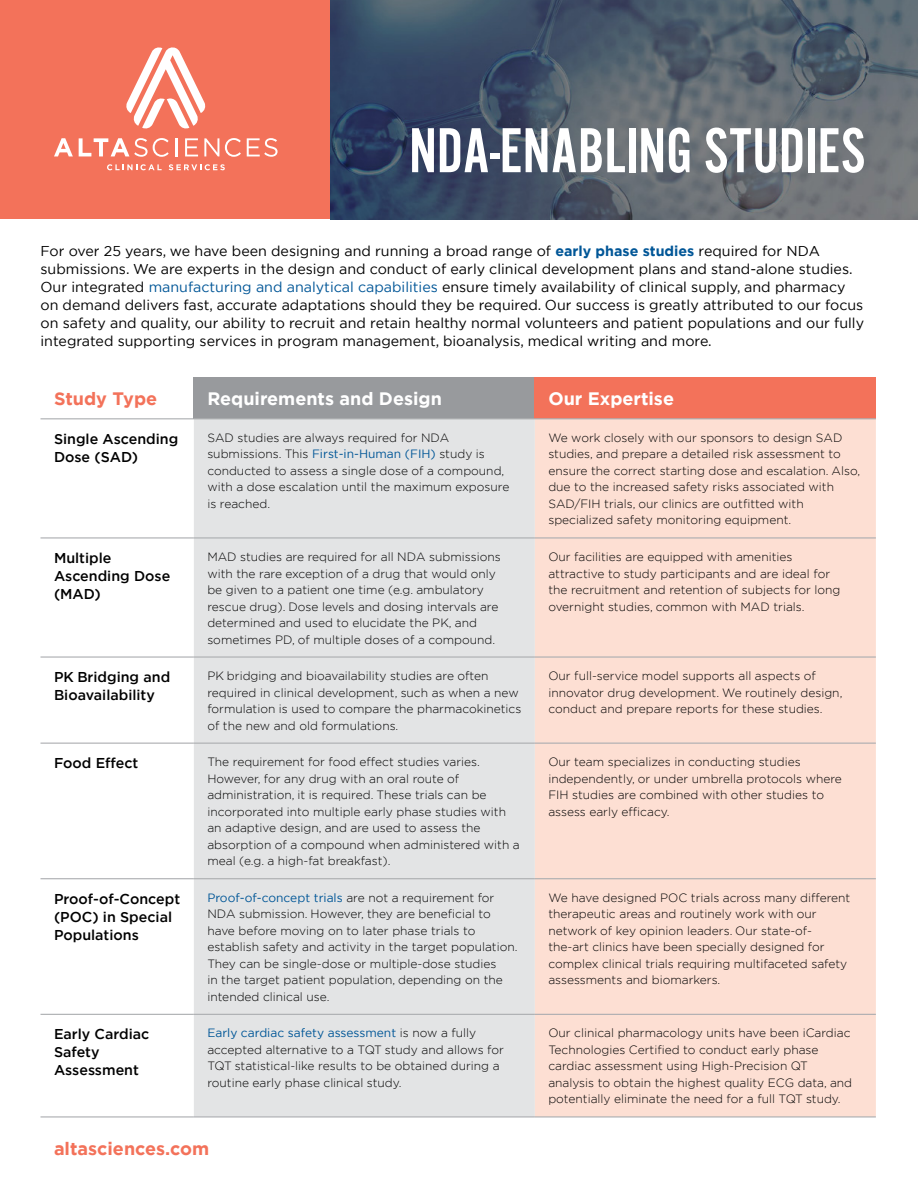
<style>
.page{position:relative;width:918px;height:1188px;background:#fff}
.page>*{position:absolute;margin:0;border:0;box-sizing:border-box;transform-origin:0 0}
.t1{font:66px "Alternate Got No 2 D";color:#fff}
.t2{font:700 18px "Gotham";color:#fff}
.t3{font:700 18px "Gotham";color:#f3725a}
.t4{font:14.25px/18px "Gotham";color:#000}
.t5{font:500 14.25px/18px "Gotham";color:#000}
.t6{font:300 12px/16.5px "Gotham";color:#000}
.s1{font-weight:700;color:#005697}
.s2{color:#005697}
.s3{font-weight:400;color:#005697}
</style>
<div class="page">
<div style="left:0;top:0;width:918px;height:219px;background:#f3725a"></div>
<svg style="left:175px;top:138px;width:2px;height:18px"></svg>
<svg style="left:185px;top:138px;width:13px;height:18px"></svg>
<svg style="left:204px;top:138px;width:15px;height:18px"></svg>
<svg style="left:225px;top:138px;width:16px;height:19px"></svg>
<svg style="left:247px;top:138px;width:31px;height:19px"></svg>
<svg style="left:107px;top:164px;width:55px;height:6px"></svg>
<svg style="left:169px;top:164px;width:56px;height:6px"></svg>
<svg style="left:54px;top:138px;width:19px;height:18px"></svg>
<svg style="left:79px;top:138px;width:90px;height:19px"></svg>
<svg style="left:126px;top:47px;width:80px;height:82px"></svg>
<img style="left:330px;top:0;width:588px;height:219px">
<div style="left:194px;top:377px;width:341px;height:42px;background:#989a9d"></div>
<div style="left:535px;top:377px;width:341px;height:42px;background:#f3725a"></div>
<div style="left:194px;top:419px;width:341px;height:697px;background:#e3e4e5"></div>
<div style="left:535px;top:419px;width:341px;height:697px;background:#fddfd3"></div>
<hr style="left:40px;top:537px;width:154px;height:2px;background:#abadb0">
<hr style="left:194px;top:537px;width:341px;height:2px;background:#abadb0">
<hr style="left:535px;top:537px;width:341px;height:2px;background:#abadb0">
<hr style="left:40px;top:656px;width:154px;height:2px;background:#abadb0">
<hr style="left:194px;top:656px;width:341px;height:2px;background:#abadb0">
<hr style="left:535px;top:656px;width:341px;height:2px;background:#abadb0">
<hr style="left:40px;top:743px;width:154px;height:1px;background:#abadb0">
<hr style="left:194px;top:743px;width:341px;height:1px;background:#abadb0">
<hr style="left:535px;top:743px;width:341px;height:1px;background:#abadb0">
<hr style="left:40px;top:878px;width:154px;height:1px;background:#abadb0">
<hr style="left:194px;top:878px;width:341px;height:1px;background:#abadb0">
<hr style="left:535px;top:878px;width:341px;height:1px;background:#abadb0">
<hr style="left:40px;top:1014px;width:154px;height:1px;background:#abadb0">
<hr style="left:194px;top:1014px;width:341px;height:1px;background:#abadb0">
<hr style="left:535px;top:1014px;width:341px;height:1px;background:#abadb0">
<hr style="left:40px;top:1116px;width:154px;height:2px;background:#abadb0">
<hr style="left:194px;top:1116px;width:341px;height:2px;background:#abadb0">
<hr style="left:535px;top:1116px;width:341px;height:2px;background:#abadb0">
<hr style="left:40px;top:418px;width:154px;height:1px;background:#abadb0">
<hr style="left:194px;top:418px;width:341px;height:1px;background:#abadb0">
<hr style="left:535px;top:418px;width:341px;height:1px;background:#abadb0">
<h1 class="t1" style="left:409px;top:116px;width:458px">NDA-ENABLING STUDIES</h1>
<p class="t4" style="left:40px;top:241px;width:825px">For over 25 years, we have been designing and running a broad range of <span class="s1">early phase studies</span> required for NDA submissions. We are experts in the design and conduct of early clinical development plans and stand-alone studies.<br>Our integrated <span class="s2">manufacturing and analytical capabilities</span> ensure timely availability of clinical supply, and pharmacy on demand delivers fast, accurate adaptations should they be required. Our success is greatly attributed to our focus on safety and quality, our ability to recruit and retain healthy normal volunteers and patient populations and our fully integrated supporting services in program management, bioanalysis, medical writing and more.</p>
<h2 class="t3" style="left:54px;top:387px;width:105px">Study Type</h2>
<h2 class="t2" style="left:207px;top:387px;width:236px">Requirements and Design</h2>
<h2 class="t2" style="left:548px;top:387px;width:127px">Our Expertise</h2>
<p class="t5" style="left:54px;top:430px;width:126px">Single Ascending<br>Dose (SAD)</p>
<p class="t6" style="left:207px;top:429px;width:304px">SAD studies are always required for NDA submissions. This <span class="s3">First-in-Human (FIH)</span> study is conducted to assess a single dose of a compound, with a dose escalation until the maximum exposure is reached.</p>
<p class="t6" style="left:548px;top:429px;width:313px">We work closely with our sponsors to design SAD studies, and prepare a detailed risk assessment to ensure the correct starting dose and escalation. Also, due to the increased safety risks associated with SAD/FIH trials, our clinics are outfitted with specialized safety monitoring equipment.</p>
<p class="t5" style="left:54px;top:549px;width:118px">Multiple<br>Ascending Dose (MAD)</p>
<p class="t6" style="left:207px;top:548px;width:295px">MAD studies are required for all NDA submissions with the rare exception of a drug that would only be given to a patient one time (e.g. ambulatory rescue drug). Dose levels and dosing intervals are determined and used to elucidate the PK, and sometimes PD, of multiple doses of a compound.</p>
<p class="t6" style="left:548px;top:548px;width:294px">Our facilities are equipped with amenities attractive to study participants and are ideal for the recruitment and retention of subjects for long overnight studies, common with MAD trials.</p>
<p class="t5" style="left:54px;top:668px;width:118px">PK Bridging and<br>Bioavailability</p>
<p class="t6" style="left:207px;top:667px;width:316px">PK bridging and bioavailability studies are often required in clinical development, such as when a new formulation is used to compare the pharmacokinetics of the new and old formulations.</p>
<p class="t6" style="left:548px;top:667px;width:296px">Our full-service model supports all aspects of innovator drug development. We routinely design, conduct and prepare reports for these studies.</p>
<p class="t5" style="left:54px;top:754px;width:86px">Food Effect</p>
<p class="t6" style="left:207px;top:753px;width:314px">The requirement for food effect studies varies.<br>However, for any drug with an oral route of administration, it is required. These trials can be incorporated into multiple early phase studies with an adaptive design, and are used to assess the absorption of a compound when administered with a meal (e.g. a high-fat breakfast).</p>
<p class="t6" style="left:548px;top:753px;width:295px">Our team specializes in conducting studies independently, or under umbrella protocols where FIH studies are combined with other studies to assess early efficacy.</p>
<p class="t5" style="left:54px;top:889px;width:128px">Proof-of-Concept (POC) in Special<br>Populations</p>
<p class="t6" style="left:207px;top:889px;width:312px"><span class="s3">Proof-of-concept trials</span> are not a requirement for NDA submission. However, they are beneficial to have before moving on to later phase trials to establish safety and activity in the target population.<br>They can be single-dose or multiple-dose studies<br>in the target patient population, depending on the intended clinical use.</p>
<p class="t6" style="left:548px;top:889px;width:304px">We have designed POC trials across many different therapeutic areas and routinely work with our network of key opinion leaders. Our state-of&shy;the-art clinics have been specially designed for complex clinical trials requiring multifaceted safety assessments and biomarkers.</p>
<p class="t5" style="left:54px;top:1025px;width:97px">Early Cardiac<br>Safety<br>Assessment</p>
<p class="t6" style="left:207px;top:1025px;width:298px"><span class="s3">Early cardiac safety assessment</span> is now a fully accepted alternative to a TQT study and allows for TQT statistical-like results to be obtained during a routine early phase clinical study.</p>
<p class="t6" style="left:548px;top:1025px;width:305px">Our clinical pharmacology units have been iCardiac Technologies Certified to conduct early phase cardiac assessment using High-Precision QT analysis to obtain the highest quality ECG data, and potentially eliminate the need for a full TQT study.</p>
<h2 class="t3" style="left:54px;top:1137px;width:157px">altasciences.com</h2>
</div>
